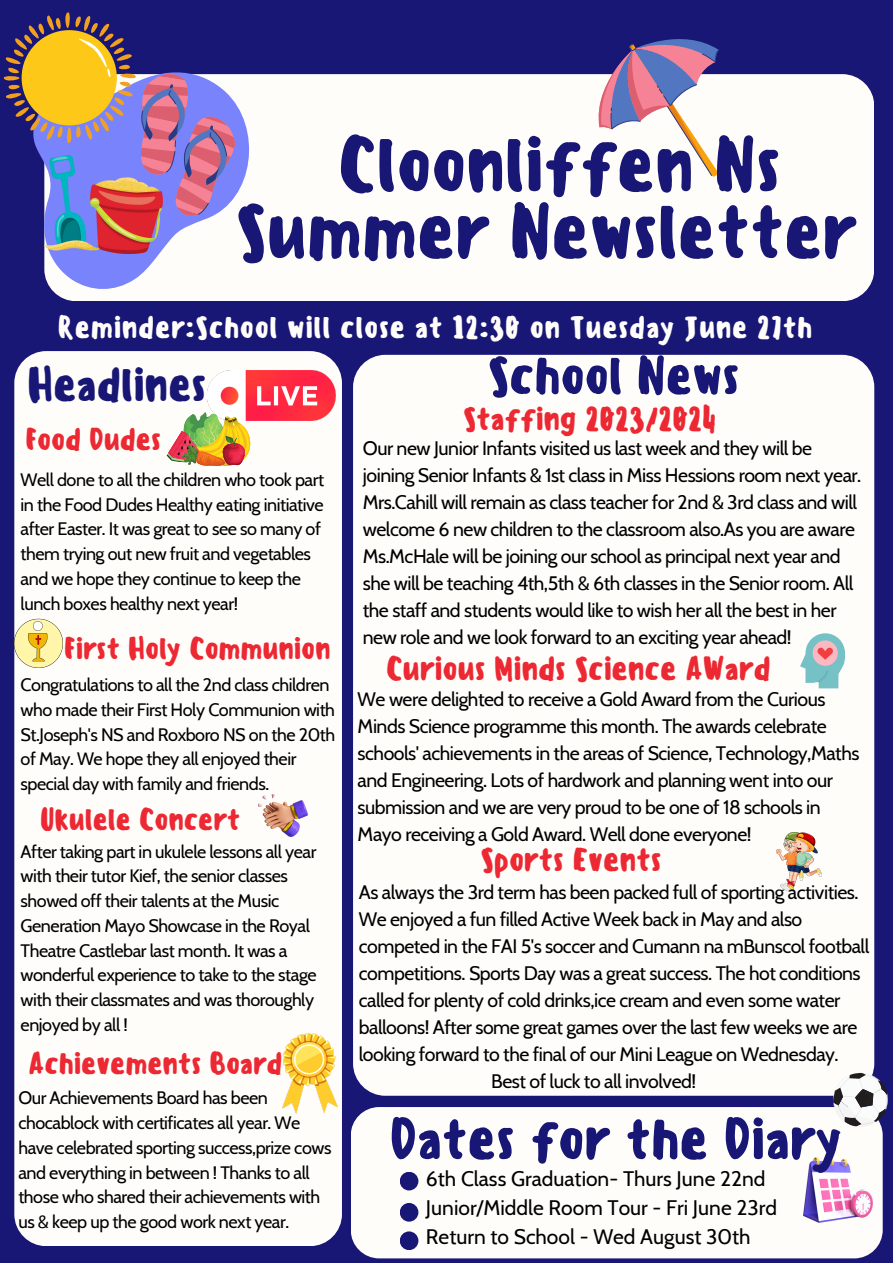
<style>
.page{position:relative;width:893px;height:1264px;background:#fff}
.page>*{position:absolute;margin:0;border:0;box-sizing:border-box;transform-origin:0 0}
.t1{font:500 74.55px "Sensei";letter-spacing:-.025em;color:#181775}
.t2{font:500 56.1px "Sensei";letter-spacing:-.025em;color:#181775}
.t3{font:500 51.6px "Sensei";letter-spacing:-.025em;color:#181775}
.t4{font:500 45.6px "Sensei";letter-spacing:-.025em;color:#181775}
.t5{font:500 32.1px "Sensei";letter-spacing:-.025em;color:#ec2833}
.t6{font:500 31.65px "Sensei";letter-spacing:-.025em;color:#ec2833}
.t7{font:500 30px "Sensei";color:#fffdfa}
.t8{font:500 29.85px "Sensei";letter-spacing:-.025em;color:#ec2833}
.t9{font:500 29.7px "Sensei";letter-spacing:-.025em;color:#ec2833}
.t10{font:21px "Cabin";color:#000}
.t11{font:19.5px/27px "Cabin";letter-spacing:-.025em;color:#000}
.t12{font:18px/24.8px "Cabin";letter-spacing:-.025em;color:#000}
</style>
<div class="page">
<div style="left:0;top:0;width:892px;height:1262px;background:#181775"></div>
<div style="left:44px;top:74px;width:830px;height:227px;background:#fffdfa;border-radius:32px"></div>
<div style="left:353px;top:355px;width:521px;height:740px;background:#fffdfa;border-radius:32px"></div>
<div style="left:14px;top:351px;width:328px;height:894px;background:#fffdfa;border-radius:32px"></div>
<svg style="left:44px;top:74px;width:252px;height:227px"></svg>
<div style="left:351px;top:1107px;width:531px;height:151px;background:#fffdfa;border-radius:28px"></div>
<img style="left:207px;top:371px;width:128px;height:49px">
<img style="left:803px;top:1157px;width:69px;height:64px">
<div style="left:399px;top:1202px;width:19px;height:19px;background:#181775;border-radius:50%"></div>
<div style="left:399px;top:1231px;width:19px;height:19px;background:#181775;border-radius:50%"></div>
<div style="left:399px;top:1171px;width:19px;height:19px;background:#181775;border-radius:50%"></div>
<svg style="left:800px;top:633px;width:44px;height:55px"></svg>
<img style="left:44px;top:216px;width:118px;height:37px">
<svg style="left:592px;top:39px;width:127px;height:137px"></svg>
<svg style="left:3px;top:12px;width:232px;height:204px"></svg>
<img style="left:167px;top:412px;width:84px;height:54px">
<img style="left:14px;top:618px;width:49px;height:49px">
<img style="left:258px;top:794px;width:49px;height:42px">
<img style="left:283px;top:1033px;width:55px;height:80px">
<svg style="left:833px;top:1072px;width:55px;height:54px"></svg>
<img style="left:776px;top:832px;width:45px;height:59px">
<p class="t1" style="left:337px;top:120px;width:446px">Cloonliffen Ns</p>
<p class="t1" style="left:235px;top:187px;width:624px">Summer Newsletter</p>
<p class="t7" style="left:58px;top:309px;width:756px">Reminder:School will close at 12:30 on Tuesday June 27th</p>
<p class="t3" style="left:487px;top:345px;width:254px">School News</p>
<p class="t4" style="left:27px;top:357px;width:182px">Headlines</p>
<p class="t6" style="left:462px;top:400px;width:255px">Staffing 2023/2024</p>
<p class="t8" style="left:25px;top:421px;width:138px">Food Dudes</p>
<p class="t11" style="left:363px;top:434px;width:500px">Our new Junior Infants visited us last week and they will be joining Senior Infants &amp; 1st class in Miss Hessions room next year.<br>Mrs.Cahill will remain as class teacher for 2nd &amp; 3rd class and will welcome 6 new children to the classroom also.As you are aware Ms.McHale will be joining our school as principal next year and she will be teaching 4th,5th &amp; 6th classes in the Senior room. All the staff and students would like to wish her all the best in her new role and we look forward to an exciting year ahead!</p>
<p class="t12" style="left:21px;top:467px;width:305px">Well done to all the children who took part in the Food Dudes Healthy eating initiative after Easter. It was great to see so many of them trying out new fruit and vegetables and we hope they continue to keep the lunch boxes healthy next year!</p>
<p class="t9" style="left:64px;top:631px;width:268px">First Holy Communion</p>
<p class="t5" style="left:386px;top:650px;width:387px">Curious Minds Science AWard</p>
<p class="t12" style="left:21px;top:672px;width:316px">Congratulations to all the 2nd class children who made their First Holy Communion with St.Joseph's NS and Roxboro NS on the 20th of May. We hope they all enjoyed their special day with family and friends.</p>
<p class="t11" style="left:357px;top:685px;width:503px">We were delighted to receive a Gold Award from the Curious Minds Science programme this month. The awards celebrate schools' achievements in the areas of Science, Technology,Maths and Engineering. Lots of hardwork and planning went into our submission and we are very proud to be one of 18 schools in Mayo receiving a Gold Award. Well done everyone!</p>
<p class="t11" style="left:359px;top:878px;width:512px">As always the 3rd term has been packed full of sporting activities.<br>We enjoyed a fun filled Active Week back in May and also competed in the FAI 5's soccer and Cumann na mBunscol football competitions. Sports Day was a great success. The hot conditions called for plenty of cold drinks,ice cream and even some water balloons! After some great games over the last few weeks we are looking forward to the final of our Mini League on Wednesday.</p>
<p class="t11" style="left:491px;top:1067px;width:206px">Best of luck to all involved!</p>
<p class="t9" style="left:40px;top:801px;width:203px">Ukulele Concert</p>
<p class="t12" style="left:21px;top:838px;width:298px">After taking part in ukulele lessons all year with their tutor Kief, the senior classes showed off their talents at the Music Generation Mayo Showcase in the Royal Theatre Castlebar last month. It was a wonderful experience to take to the stage with their classmates and was thoroughly enjoyed by all !</p>
<p class="t5" style="left:480px;top:840px;width:183px">Sports Events</p>
<p class="t9" style="left:28px;top:1045px;width:256px">Achievements Board</p>
<p class="t12" style="left:18px;top:1085px;width:314px">Our Achievements Board has been chocablock with certificates all year. We have celebrated sporting success,prize cows and everything in between ! Thanks to all those who shared their achievements with us &amp; keep up the good work next year.</p>
<p class="t2" style="left:389px;top:1105px;width:455px">Dates for the Diary</p>
<p class="t10" style="left:426px;top:1165px;width:341px">6th Class Graduation- Thurs June 22nd</p>
<p class="t10" style="left:426px;top:1194px;width:352px">Junior/Middle Room Tour - Fri June 23rd</p>
<p class="t10" style="left:426px;top:1223px;width:326px">Return to School - Wed August 30th</p>
</div>
